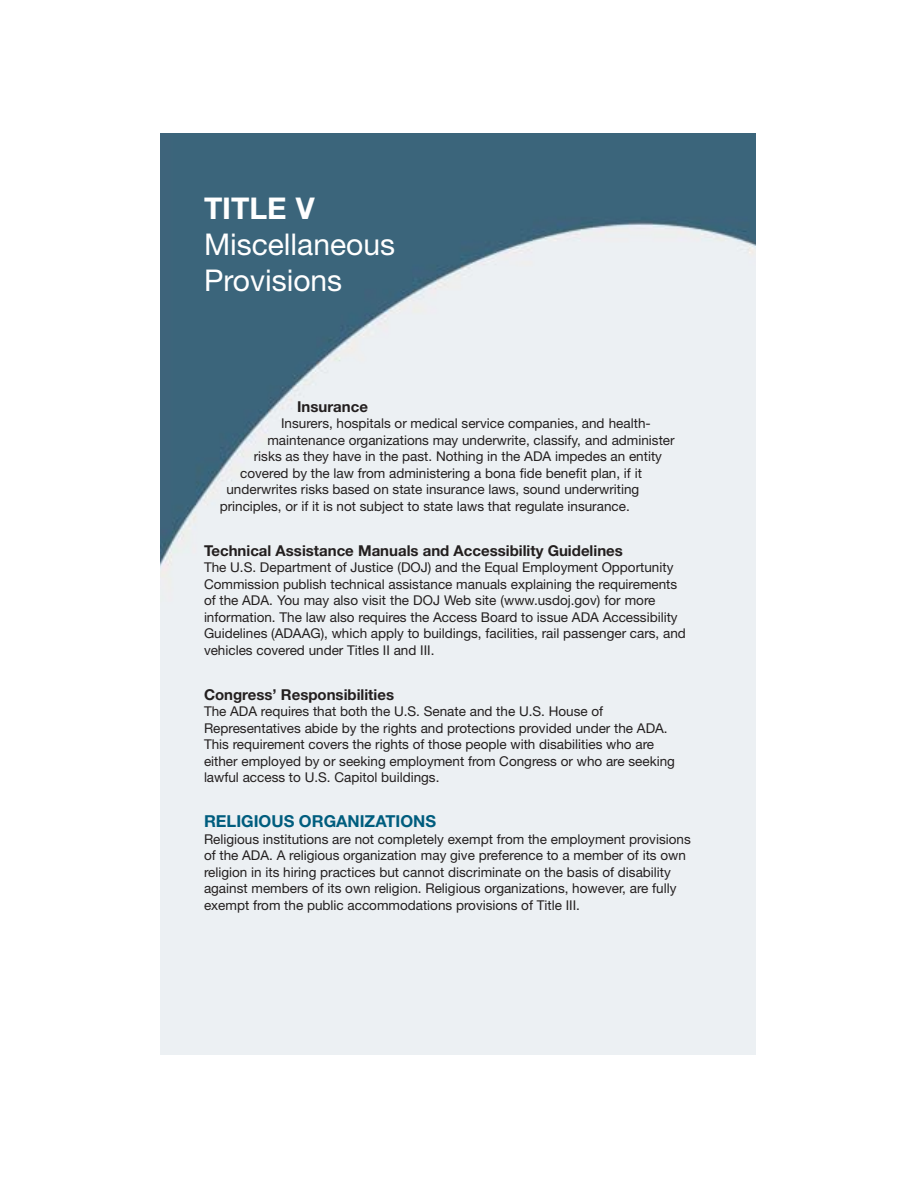
<style>
.page{position:relative;width:918px;height:1188px;background:#fff}
.page>*{position:absolute;margin:0;border:0;box-sizing:border-box;transform-origin:0 0}
.t1{font:30px/36px "Helvetica Neue";color:#fff}
.t2{font:700 30px "Helvetica Neue";color:#fff}
.t3{font:700 16.5px "Helvetica Neue";color:#005d7e}
.t4{font:700 15px "Helvetica Neue";color:#231f1f}
.t5{font:13.5px/16.5px "Helvetica Neue";color:#231f1f}
</style>
<div class="page">
<img style="left:160px;top:134px;width:596px;height:920px">
<h1 class="t2" style="left:204px;top:197px;width:112px">TITLE V</h1>
<h1 class="t1" style="left:204px;top:229px;width:193px">Miscellaneous<br>Provisions</h1>
<p class="t4" style="left:297px;top:401px;width:72px">Insurance</p>
<p class="t5" style="left:281px;top:417px;width:371px">Insurers, hospitals or medical service companies, and health-</p>
<p class="t5" style="left:267px;top:433px;width:409px">maintenance organizations may underwrite, classify, and administer</p>
<p class="t5" style="left:254px;top:450px;width:410px">risks as they have in the past. Nothing in the ADA impedes an entity</p>
<p class="t5" style="left:240px;top:466px;width:403px">covered by the law from administering a bona fide benefit plan, if it</p>
<p class="t5" style="left:226px;top:483px;width:414px">underwrites risks based on state insurance laws, sound underwriting</p>
<p class="t5" style="left:220px;top:499px;width:412px">principles, or if it is not subject to state laws that regulate insurance.</p>
<p class="t4" style="left:204px;top:545px;width:420px">Technical Assistance Manuals and Accessibility Guidelines</p>
<p class="t5" style="left:204px;top:561px;width:483px">The U.S. Department of Justice (DOJ) and the Equal Employment Opportunity Commission publish technical assistance manuals explaining the requirements of the ADA. You may also visit the DOJ Web site (www.usdoj.gov) for more information. The law also requires the Access Board to issue ADA Accessibility Guidelines (ADAAG), which apply to buildings, facilities, rail passenger cars, and vehicles covered under Titles II and III.</p>
<p class="t4" style="left:204px;top:689px;width:192px">Congress’ Responsibilities</p>
<p class="t5" style="left:204px;top:705px;width:473px">The ADA requires that both the U.S. Senate and the U.S. House of Representatives abide by the rights and protections provided under the ADA.<br>This requirement covers the rights of those people with disabilities who are either employed by or seeking employment from Congress or who are seeking lawful access to U.S. Capitol buildings.</p>
<p class="t3" style="left:204px;top:816px;width:234px">RELIGIOUS ORGANIZATIONS</p>
<p class="t5" style="left:204px;top:832px;width:488px">Religious institutions are not completely exempt from the employment provisions of the ADA. A religious organization may give preference to a member of its own religion in its hiring practices but cannot discriminate on the basis of disability against members of its own religion. Religious organizations, however, are fully exempt from the public accommodations provisions of Title III.</p>
</div>
